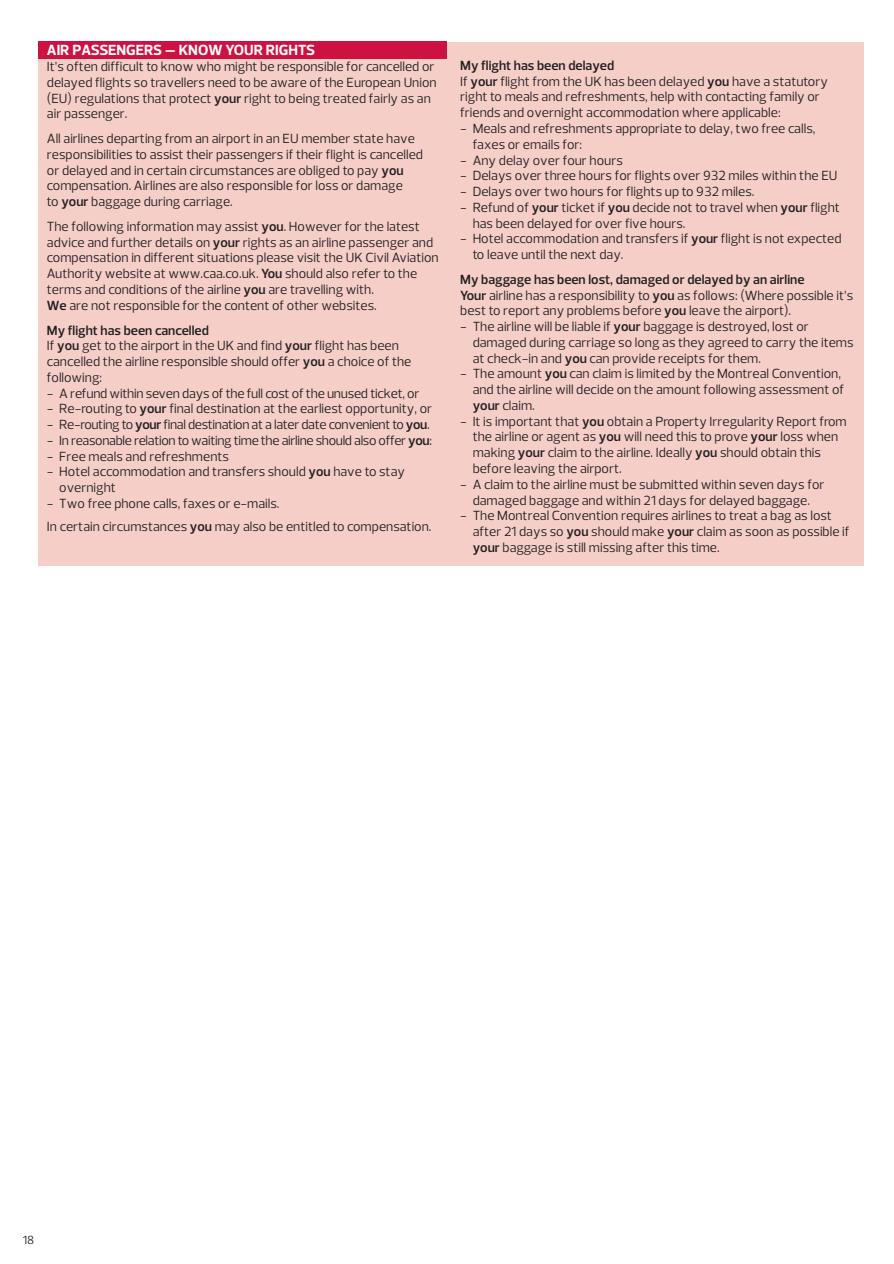
<style>
.page{position:relative;width:894px;height:1264px;background:#fff}
.page>*{position:absolute;margin:0;border:0;box-sizing:border-box;transform-origin:0 0}
.t1{font:700 15px "Prelo";color:#fff}
.t2{font:13.5px/15.8px "Prelo";color:#231f20}
.t3{font:13.5px "Prelo";letter-spacing:-.025em;color:#231f20}
.t4{font:13.5px "Prelo";letter-spacing:-.02em;color:#231f20}
.t5{font:12px "Prelo";color:#231f20}
.s1{font-weight:600}
</style>
<div class="page">
<div style="left:38px;top:42px;width:825px;height:523px;background:#f4cec7"></div>
<div style="left:38px;top:42px;width:409px;height:17px;background:#cd1141"></div>
<p class="t1" style="left:47px;top:45px;width:269px">AIR PASSENGERS – KNOW YOUR RIGHTS</p>
<p class="t2" style="left:47px;top:60px;width:391px">It’s often difficult to know who might be responsible for cancelled or delayed flights so travellers need to be aware of the European Union (EU) regulations that protect <span class="s1">your</span> right to being treated fairly as an air passenger.</p>
<p class="t2" style="left:47px;top:132px;width:377px">All airlines departing from an airport in an EU member state have responsibilities to assist their passengers if their flight is cancelled or delayed and in certain circumstances are obliged to pay <span class="s1">you </span>compensation. Airlines are also responsible for loss or damage<br>to <span class="s1">your</span> baggage during carriage.</p>
<p class="t2" style="left:47px;top:220px;width:393px">The following information may assist <span class="s1">you</span>. However for the latest advice and further details on <span class="s1">your</span> rights as an airline passenger and compensation in different situations please visit the UK Civil Aviation Authority website at www.caa.co.uk. <span class="s1">You</span> should also refer to the terms and conditions of the airline <span class="s1">you</span> are travelling with.<br><span class="s1">We</span> are not responsible for the content of other websites.</p>
<p class="t2" style="left:47px;top:323px;width:366px"><span class="s1">My flight has been cancelled<br></span>If <span class="s1">you</span> get to the airport in the UK and find <span class="s1">your</span> flight has been cancelled the airline responsible should offer <span class="s1">you</span> a choice of the following:</p>
<p class="t4" style="left:47px;top:388px;width:374px">- A refund within seven days of the full cost of the unused ticket, or</p>
<p class="t2" style="left:47px;top:402px;width:386px">- Re-routing to <span class="s1">your</span> final destination at the earliest opportunity, or</p>
<p class="t3" style="left:47px;top:420px;width:384px">- Re-routing to <span class="s1">your</span> final destination at a later date convenient to <span class="s1">you</span>.</p>
<p class="t3" style="left:47px;top:435px;width:386px">- In reasonable relation to waiting time the airline should also offer <span class="s1">you</span>:</p>
<p class="t2" style="left:47px;top:449px;width:183px">- Free meals and refreshments</p>
<p class="t2" style="left:59px;top:465px;width:347px;text-indent:-12px">- Hotel accommodation and transfers should <span class="s1">you</span> have to stay overnight</p>
<p class="t2" style="left:47px;top:493px;width:386px;line-height:23.2px">- Two free phone calls, faxes or e-mails.<br>In certain circumstances <span class="s1">you</span> may also be entitled to compensation.</p>
<p class="t2" style="left:460px;top:59px;width:369px"><span class="s1">My flight has been delayed<br></span>If <span class="s1">your</span> flight from the UK has been delayed <span class="s1">you</span> have a statutory right to meals and refreshments, help with contacting family or friends and overnight accommodation where applicable:</p>
<p class="t2" style="left:472px;top:122px;width:344px;text-indent:-12px">- Meals and refreshments appropriate to delay, two free calls, faxes or emails for:</p>
<p class="t2" style="left:460px;top:153px;width:164px">- Any delay over four hours</p>
<p class="t2" style="left:460px;top:169px;width:378px">- Delays over three hours for flights over 932 miles within the EU</p>
<p class="t2" style="left:460px;top:185px;width:295px">- Delays over two hours for flights up to 932 miles.</p>
<p class="t2" style="left:472px;top:201px;width:368px;text-indent:-12px">- Refund of <span class="s1">your</span> ticket if <span class="s1">you</span> decide not to travel when <span class="s1">your</span> flight has been delayed for over five hours.</p>
<p class="t2" style="left:472px;top:232px;width:370px;text-indent:-12px">- Hotel accommodation and transfers if <span class="s1">your</span> flight is not expected to leave until the next day.</p>
<p class="t2" style="left:460px;top:273px;width:394px"><span class="s1">My baggage has been lost, damaged or delayed by an airline<br>Your</span> airline has a responsibility to <span class="s1">you</span> as follows: (Where possible it’s best to report any problems before <span class="s1">you</span> leave the airport).</p>
<p class="t2" style="left:472px;top:320px;width:382px;text-indent:-12px">- The airline will be liable if <span class="s1">your</span> baggage is destroyed, lost or damaged during carriage so long as they agreed to carry the items at check-in and <span class="s1">you</span> can provide receipts for them.</p>
<p class="t2" style="left:472px;top:367px;width:373px;text-indent:-12px">- The amount <span class="s1">you</span> can claim is limited by the Montreal Convention, and the airline will decide on the amount following assessment of <span class="s1">your</span> claim.</p>
<p class="t2" style="left:472px;top:414px;width:375px;text-indent:-12px">- It is important that <span class="s1">you</span> obtain a Property Irregularity Report from the airline or agent as <span class="s1">you</span> will need this to prove <span class="s1">your</span> loss when making <span class="s1">your</span> claim to the airline. Ideally <span class="s1">you</span> should obtain this before leaving the airport.</p>
<p class="t2" style="left:460px;top:477px;width:365px;text-align:center">- A claim to the airline must be submitted within seven days for damaged baggage and within 21 days for delayed baggage.</p>
<p class="t2" style="left:472px;top:509px;width:378px;text-indent:-12px">- The Montreal Convention requires airlines to treat a bag as lost after 21 days so <span class="s1">you</span> should make <span class="s1">your</span> claim as soon as possible if <span class="s1">your</span> baggage is still missing after this time.</p>
<p class="t5" style="left:23px;top:1235px;width:13px">18</p>
</div>
